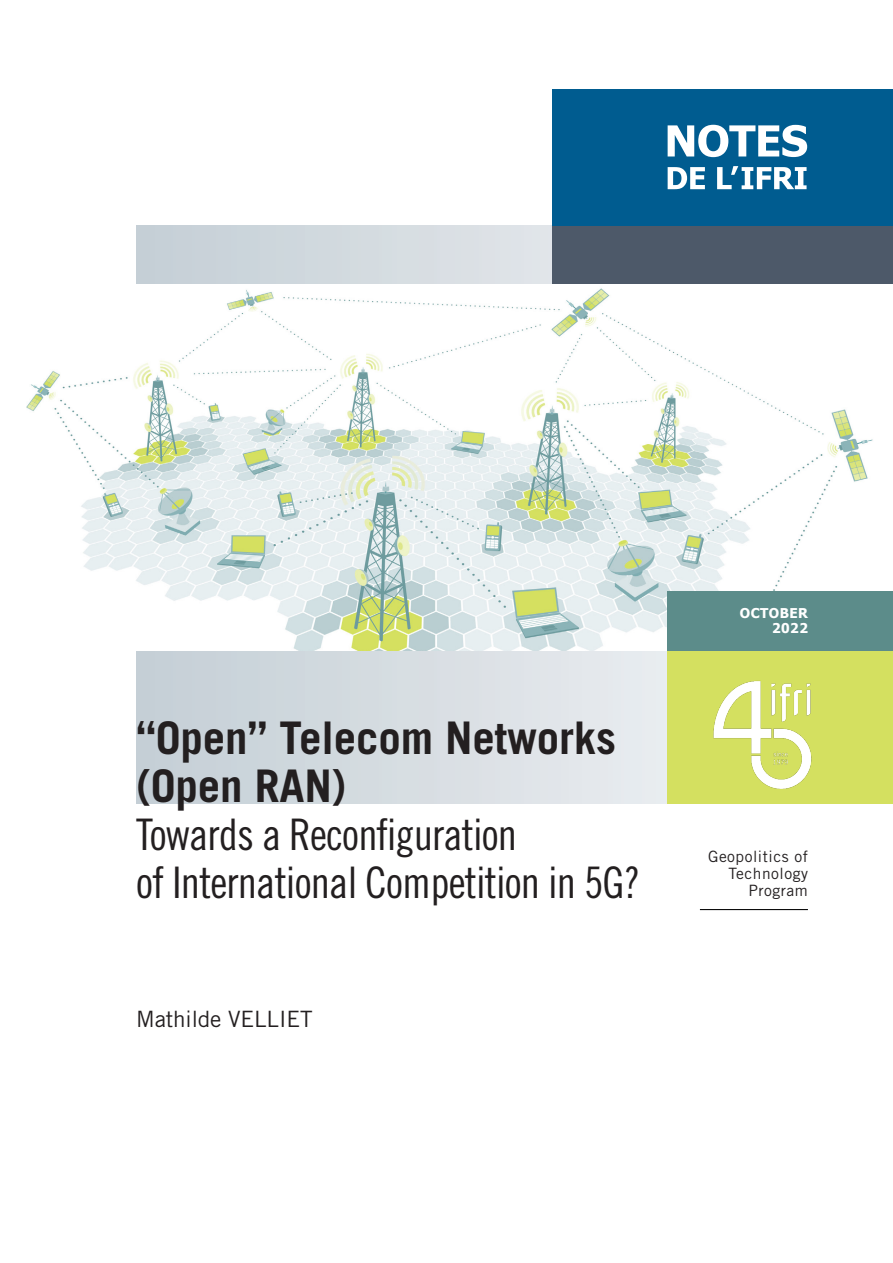
<style>
.page{position:relative;width:893px;height:1263px;background:#fff}
.page>*{position:absolute;margin:0;border:0;box-sizing:border-box;transform-origin:0 0}
.t1{font:700 45px/48px "Trade Gothic LT Std";letter-spacing:-.005em;color:#231f20}
.t2{font:43.5px/48px "Trade Gothic LT Std Cn 18";letter-spacing:-.02em;color:#231f20}
.t3{font:22.5px "Trade Gothic LT Std";letter-spacing:-.005em;color:#231f20}
.t4{font:15.6px/17.2px "Trade Gothic LT Std";letter-spacing:.035em;color:#231f20;text-align:right}
.t5{font:700 13.5px "Tahoma";letter-spacing:.035em;color:#fff}
</style>
<div class="page">
<svg style="left:136px;top:225px;width:532px;height:579px;background:#d5dce1"></svg>
<div style="left:553px;top:225px;width:340px;height:60px;background:#4d5969"></div>
<div style="left:553px;top:89px;width:340px;height:136px;background:#005c90"></div>
<div style="left:668px;top:651px;width:225px;height:153px;background:#d4e060"></div>
<img style="left:26px;top:285px;width:847px;height:366px">
<div style="left:668px;top:591px;width:225px;height:60px;background:#5c8c8a"></div>
<svg style="left:668px;top:125px;width:139px;height:32px"></svg>
<svg style="left:668px;top:167px;width:37px;height:22px"></svg>
<svg style="left:717px;top:166px;width:89px;height:23px"></svg>
<img style="left:713px;top:680px;width:99px;height:108px">
<hr style="left:700px;top:909px;width:108px;height:1px;background:#000">
<p class="t1" style="left:136px;top:713px;width:482px">“Open” Telecom Networks (Open RAN)</p>
<p class="t2" style="left:136px;top:810px;width:506px">Towards a Reconfiguration<br>of International Competition in 5G?</p>
<p class="t3" style="left:136px;top:1005px;width:178px">Mathilde VELLIET</p>
<p class="t5" style="left:740px;top:604px;width:70px">OCTOBER</p>
<p class="t5" style="left:772px;top:619px;width:37px">2022</p>
<p class="t4" style="left:708px;top:847px;width:101px">Geopolitics of<br>Technology</p>
<p class="t4" style="left:748px;top:882px;width:61px">Program</p>
</div>
